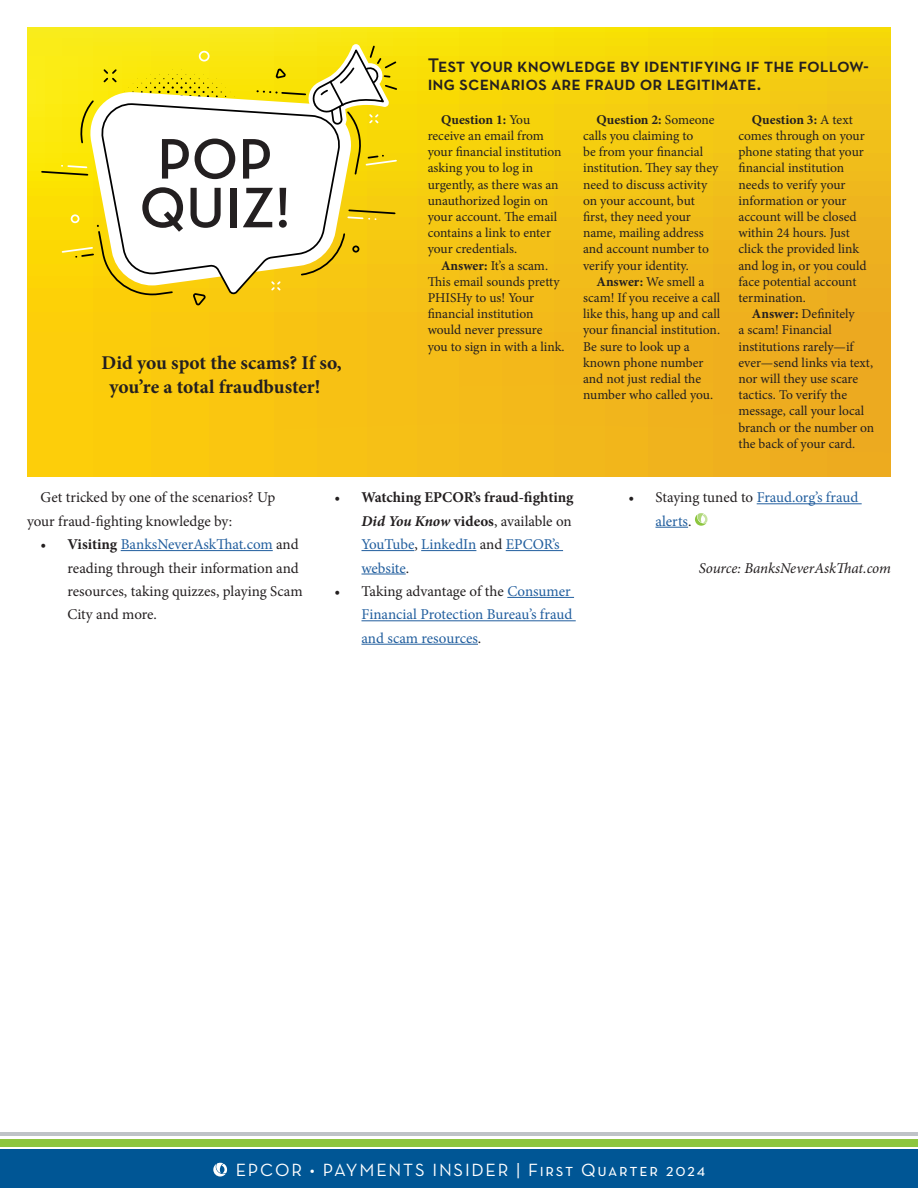
<style>
.page{position:relative;width:918px;height:1188px;background:#fff}
.page>*{position:absolute;margin:0;border:0;box-sizing:border-box;transform-origin:0 0}
.pop_quiz_3{font:600 58.05px "Neutraface Text";color:#231f20}
.pop_quiz_1{font:600 19.95px/18px "Neutraface Text";color:#231f20}
.pop_quiz_2{font:700 19.5px/23.4px "Minion Pro";letter-spacing:-.005em;color:#231f20}
.t1{font:18px "Neutraface Text";letter-spacing:.1em;color:#fff}
.body{font:15px/23.4px "Minion Pro";color:#231f20}
.t2{font:15px/23.4px "Minion Pro";color:#215e9e;text-align:justify}
.t3{font:700 15px/23.4px "Minion Pro";color:#231f20}
.source_text{font:italic 15px "Minion Pro";letter-spacing:-.005em;color:#231f20}
.pop_quiz_body{font:13.5px/16.2px "Minion Pro";color:#231f20}
.s1{font-weight:700}
.s2{color:#215e9e}
.s3{font-weight:400}
.s4{font-style:italic}
.s5{font-weight:400;color:#215e9e}
.s6{color:#231f20}
</style>
<div class="page">
<div style="left:0;top:1149px;width:918px;height:39px;background:#005695"></div>
<hr style="left:0;top:1133px;width:918px;height:3px;background:#bfc3c7">
<div style="left:0;top:1139px;width:918px;height:7px;background:#8dc63f"></div>
<svg style="left:213px;top:1163px;width:14px;height:14px"></svg>
<svg style="left:27px;top:27px;width:864px;height:449px"></svg>
<svg style="left:40px;top:44px;width:358px;height:263px"></svg>
<hr style="left:121px;top:550px;width:152px;height:1px;background:#215e9e">
<hr style="left:362px;top:550px;width:52px;height:1px;background:#215e9e">
<hr style="left:421px;top:550px;width:55px;height:1px;background:#215e9e">
<hr style="left:506px;top:550px;width:57px;height:1px;background:#215e9e">
<hr style="left:362px;top:574px;width:44px;height:1px;background:#215e9e">
<hr style="left:507px;top:597px;width:67px;height:1px;background:#215e9e">
<hr style="left:362px;top:620px;width:214px;height:1px;background:#215e9e">
<hr style="left:362px;top:644px;width:116px;height:1px;background:#215e9e">
<hr style="left:757px;top:503px;width:105px;height:1px;background:#215e9e">
<hr style="left:656px;top:527px;width:32px;height:1px;background:#215e9e">
<svg style="left:695px;top:513px;width:13px;height:13px"></svg>
<p class="pop_quiz_3" style="left:157px;top:123px;width:117px">POP</p>
<p class="pop_quiz_3" style="left:139px;top:171px;width:153px">QUIZ!</p>
<p class="pop_quiz_2" style="left:110px;top:351px;width:234px;text-indent:-8px">Did you spot the scams? If so, you’re a total fraudbuster!</p>
<p class="pop_quiz_1" style="left:428px;top:56px;width:443px">Test your knowledge by identifying if the follow&shy;ing scenarios are fraud or legitimate.</p>
<p class="pop_quiz_body" style="left:428px;top:111px;width:135px;text-indent:14px"><span class="s1">Question 1:</span> You receive an email from your financial institution asking you to log in urgently, as there was an unauthorized login on your account. The email contains a link to enter your credentials.</p>
<p class="pop_quiz_body" style="left:428px;top:257px;width:138px;text-indent:14px"><span class="s1">Answer:</span> It’s a scam.<br>This email sounds pretty<br>PHISHy to us! Your financial institution would never pressure you to sign in with a link.</p>
<p class="pop_quiz_body" style="left:583px;top:111px;width:137px;text-indent:14px"><span class="s1">Question 2:</span> Someone calls you claiming to<br>be from your financial institution. They say they need to discuss activity on your account, but first, they need your name, mailing address and account number to verify your identity.</p>
<p class="pop_quiz_body" style="left:583px;top:273px;width:139px;text-indent:14px"><span class="s1">Answer:</span> We smell a scam! If you receive a call like this, hang up and call your financial institution.<br>Be sure to look up a known phone number and not just redial the number who called you.</p>
<p class="pop_quiz_body" style="left:738px;top:111px;width:130px;text-indent:14px"><span class="s1">Question 3:</span> A text comes through on your phone stating that your financial institution needs to verify your information or your account will be closed within 24 hours. Just click the provided link and log in, or you could face potential account termination.</p>
<p class="pop_quiz_body" style="left:738px;top:306px;width:137px;text-indent:14px"><span class="s1">Answer:</span> Definitely<br>a scam! Financial institutions rarely—if ever—send links via text, nor will they use scare tactics. To verify the message, call your local branch or the number on the back of your card.</p>
<p class="body" style="left:27px;top:486px;width:250px;text-indent:14px">Get tricked by one of the scenarios? Up your fraud-fighting knowledge by:</p>
<p class="body" style="left:68px;top:533px;width:237px;text-indent:-27px">• <span class="s1">Visiting</span> <span class="s2">BanksNeverAskThat.com</span> and reading through their information and resources, taking quizzes, playing Scam City and more.</p>
<p class="t3" style="left:362px;top:486px;width:214px;text-indent:-27px"><span class="s3">•</span> Watching EPCOR’s fraud-fighting<br><span class="s4">Did You Know</span> videos<span class="s3">, available on<br></span><span class="s5">YouTube</span><span class="s3">,</span> <span class="s5">LinkedIn</span> <span class="s3">and</span> <span class="s5">EPCOR’s website</span><span class="s3">.</span></p>
<p class="t2" style="left:362px;top:579px;width:212px;text-indent:-27px"><span class="s6">• Taking advantage of the</span> Consumer Financial Protection Bureau’s fraud and scam resources<span class="s6">.</span></p>
<p class="t2" style="left:656px;top:486px;width:204px;text-indent:-27px"><span class="s6">• Staying tuned to</span> Fraud.org’s fraud alerts<span class="s6">.</span></p>
<p class="source_text" style="left:699px;top:557px;width:194px">Source: BanksNeverAskThat.com</p>
<h3 class="t1" style="left:236px;top:1158px;width:471px">EPCOR • PAYMENTS INSIDER | First Quarter 2024</h3>
</div>
